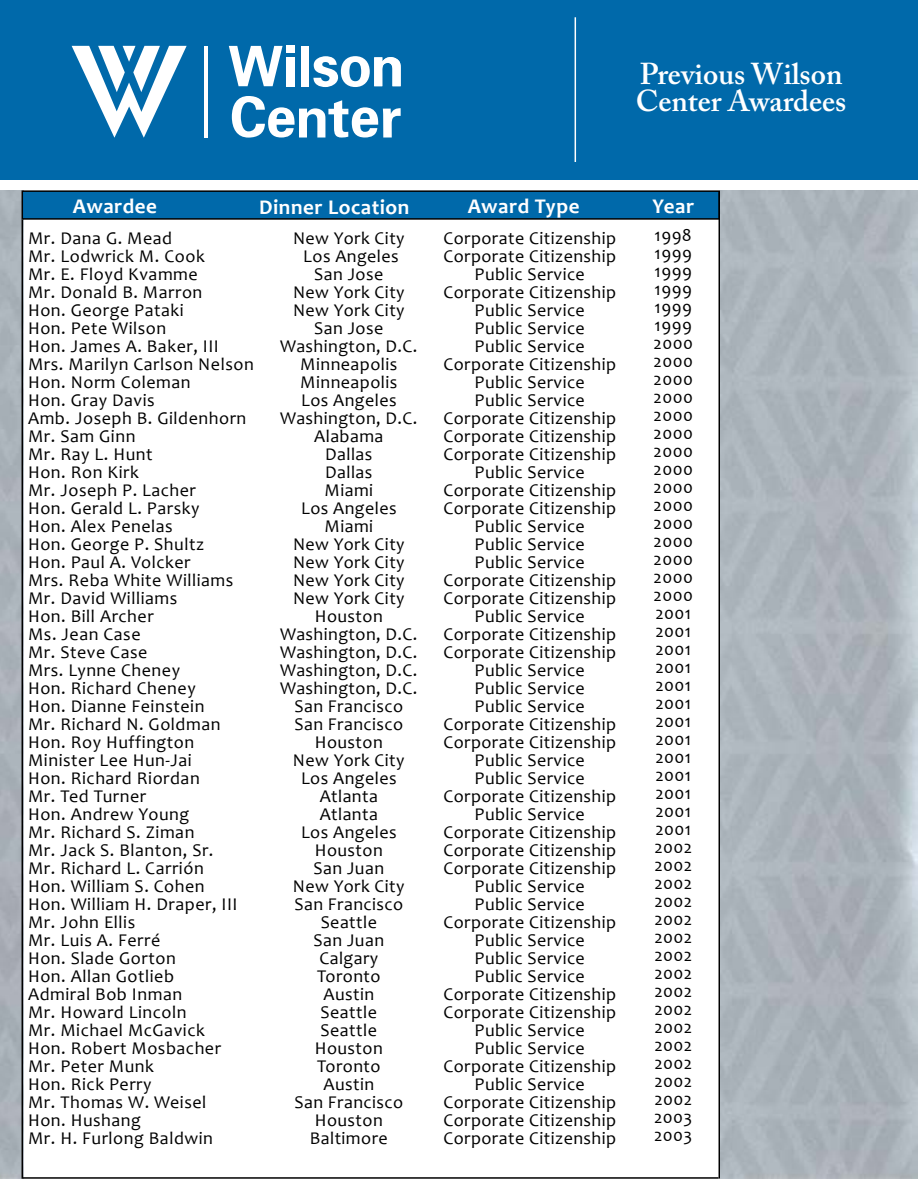
<style>
.page{position:relative;width:918px;height:1188px;background:#fff}
.page>*{position:absolute;margin:0;border:0;box-sizing:border-box;transform-origin:0 0}
.t1{font:600 30px/27px "Adobe Caslon Pro";color:#fff}
.t2{font:700 21px "Candara";letter-spacing:.025em;color:#fff}
.t3{font:18px/18px "Candara";letter-spacing:.025em;color:#000;text-align:center}
</style>
<div class="page">
<img style="left:0;top:190px;width:22px;height:989px">
<div style="left:22px;top:191px;width:697px;height:28px;background:#0069aa"></div>
<div style="left:22px;top:190px;width:698px;height:30px;border:2px solid #000"></div>
<div style="left:0;top:0;width:918px;height:180px;background:#0069aa"></div>
<hr style="left:575px;top:17px;width:1px;height:145px;background:#fff">
<hr style="left:205px;top:46px;width:3px;height:92px;background:#fff">
<div style="left:286px;top:46px;width:8px;height:7px;background:#fff"></div>
<div style="left:286px;top:57px;width:8px;height:29px;background:#fff"></div>
<div style="left:301px;top:46px;width:7px;height:40px;background:#fff"></div>
<svg style="left:229px;top:46px;width:54px;height:40px"></svg>
<svg style="left:313px;top:56px;width:88px;height:31px"></svg>
<svg style="left:232px;top:96px;width:169px;height:42px"></svg>
<svg style="left:72px;top:46px;width:115px;height:92px"></svg>
<hr style="left:719px;top:192px;width:1px;height:987px;background:#000">
<hr style="left:22px;top:220px;width:1px;height:959px;background:#000">
<hr style="left:23px;top:1177px;width:696px;height:2px;background:#000">
<p class="t2" style="left:73px;top:193px;width:86px">Awardee</p>
<p class="t2" style="left:259px;top:194px;width:152px">Dinner Location</p>
<p class="t2" style="left:468px;top:193px;width:113px">Award Type</p>
<h1 class="t1" style="left:636px;top:60px;width:212px">Previous Wilson<br>Center Awardees</h1>
<p class="t2" style="left:652px;top:193px;width:43px">Year</p>
<p class="t3" style="left:28px;top:229px;width:227px;text-align:left">Mr. Dana G. Mead<br>Mr. Lodwrick M. Cook<br>Mr .E. Floyd Kvamme<br>Mr. Donald B. Marron<br>Hon. George Pataki<br>Hon. Pete Wilson<br>Hon. James A. Baker, III<br>Mrs. Marilyn Carlson Nelson<br>Hon. Norm Coleman<br>Hon. Gray Davis<br>Amb. Joseph B. Gildenhorn<br>Mr. Sam Ginn<br>Mr. Ray .L Hunt<br>Hon. Ron Kirk<br>Mr. Joseph .P Lacher<br>Hon. Gerald .L Parsky<br>Hon. Alex Penelas<br>Hon. George .P Shultz<br>Hon. Paul A. Volcker<br>Mrs. Reba White Williams<br>Mr. David Williams<br>Hon. Bill Archer<br>Ms. Jean Case<br>Mr. Steve Case<br>Mrs. Lynne Cheney<br>Hon. Richard Cheney<br>Hon. Dianne Feinstein<br>Mr. Richard N. Goldman<br>Hon. Roy Huffington<br>Minister Lee Hun-Jai<br>Hon. Richard Riordan<br>Mr. Ted Turner<br>Hon. Andrew Young<br>Mr. Richard .S Ziman<br>Mr. Jack .S Blanton, Sr.<br>Mr. Richard .L Carrión<br>Hon. William .S Cohen<br>Hon. William H. Draper, III<br>Mr. John Ellis<br>Mr. Luis A. Ferré<br>Hon. Slade Gorton<br>Hon. Allan Gotlieb<br>Admiral Bob Inman<br>Mr. Howard Lincoln<br>Mr. Michael McGavick<br>Hon. Robert Mosbacher<br>Mr. Peter Munk<br>Hon. Rick Perry<br>Mr. Thomas W. Weisel<br>Hon. Hushang<br>Mr H. . Furlong Baldwin</p>
<p class="t3" style="left:654px;top:226px;width:41px;text-align:justify">1998<br>1999<br>1999<br>1999<br>1999<br>1999<br>2000<br>2000<br>2000<br>2000<br>2000<br>2000<br>2000<br>2000<br>2000<br>2000<br>2000<br>2000<br>2000<br>2000<br>2000<br>2001<br>2001<br>2001<br>2001<br>2001<br>2001<br>2001<br>2001<br>2001<br>2001<br>2001<br>2001<br>2001<br>2002<br>2002<br>2002<br>2002<br>2002<br>2002<br>2002<br>2002<br>2002<br>2002<br>2002<br>2002<br>2002<br>2002<br>2002<br>2003<br>2003</p>
<p class="t3" style="left:280px;top:229px;width:139px">New York City<br>Los Angeles<br>San Jose<br>New York City<br>New York City<br>San Jose<br>Washington D, .C.<br>Minneapolis<br>Minneapolis<br>Los Angeles<br>Washington D, .C.<br>Alabama<br>Dallas<br>Dallas<br>Miami<br>Los Angeles<br>Miami<br>New York City<br>New York City<br>New York City<br>New York City<br>Houston<br>Washington D, .C.<br>Washington D, .C.<br>Washington D, .C.<br>Washington D, .C.<br>San Francisco<br>San Francisco<br>Houston<br>New York City<br>Los Angeles<br>Atlanta<br>Atlanta<br>Los Angeles<br>Houston<br>San Juan<br>New York City<br>San Francisco<br>Seattle<br>San Juan<br>Calgary<br>Toronto<br>Austin<br>Seattle<br>Seattle<br>Houston<br>Toronto<br>Austin<br>San Francisco<br>Houston<br>Baltimore</p>
<p class="t3" style="left:443px;top:229px;width:174px">Corporate Citizenship<br>Corporate Citizenship<br>Public Service<br>Corporate Citizenship<br>Public Service<br>Public Service<br>Public Service<br>Corporate Citizenship<br>Public Service<br>Public Service<br>Corporate Citizenship<br>Corporate Citizenship<br>Corporate Citizenship<br>Public Service<br>Corporate Citizenship<br>Corporate Citizenship<br>Public Service<br>Public Service<br>Public Service<br>Corporate Citizenship<br>Corporate Citizenship<br>Public Service<br>Corporate Citizenship<br>Corporate Citizenship<br>Public Service<br>Public Service<br>Public Service<br>Corporate Citizenship<br>Corporate Citizenship<br>Public Service<br>Public Service<br>Corporate Citizenship<br>Public Service<br>Corporate Citizenship<br>Corporate Citizenship<br>Corporate Citizenship<br>Public Service<br>Public Service<br>Corporate Citizenship<br>Public Service<br>Public Service<br>Public Service<br>Corporate Citizenship<br>Corporate Citizenship<br>Public Service<br>Public Service<br>Corporate Citizenship<br>Public Service<br>Corporate Citizenship<br>Corporate Citizenship<br>Corporate Citizenship</p>
</div>
